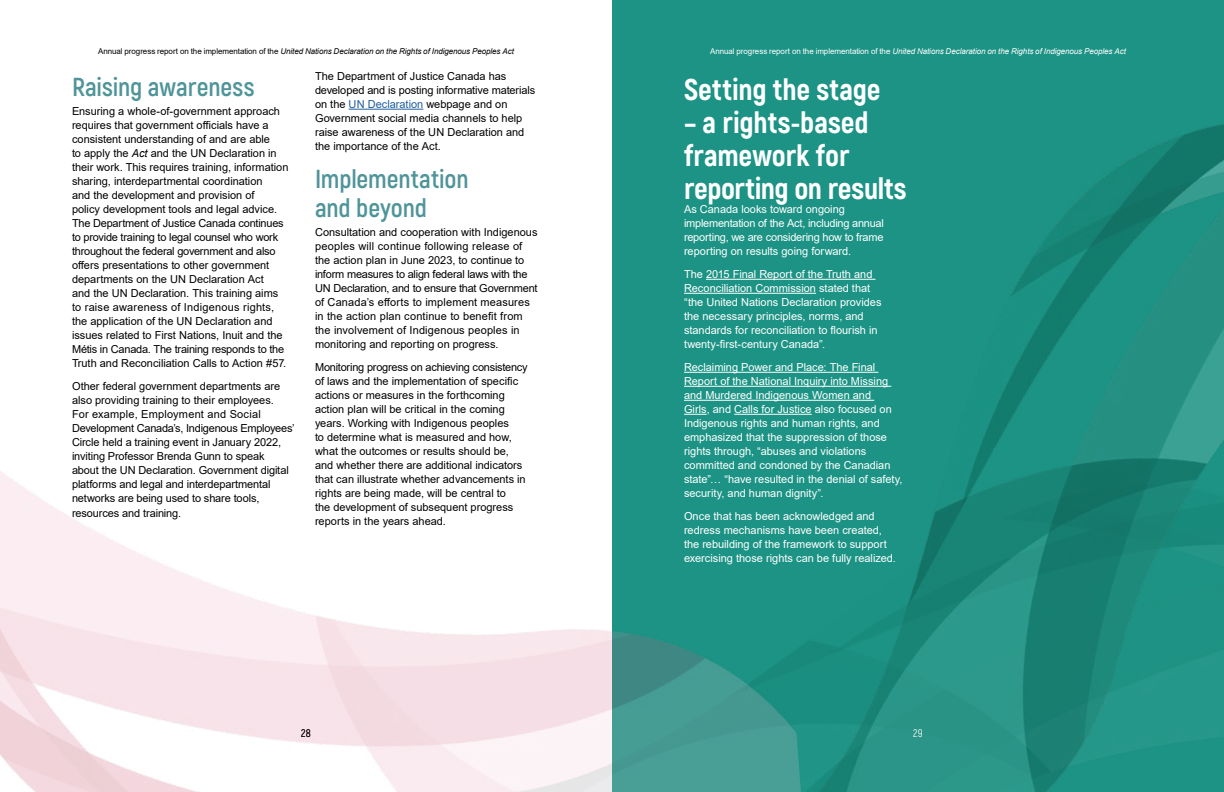
<style>
.page{position:relative;width:1224px;height:792px;background:#fff}
.page>*{position:absolute;margin:0;border:0;box-sizing:border-box;transform-origin:0 0}
.t1{font:800 30px/33px "Akrobat";letter-spacing:-.005em;color:#fff}
.t2{font:700 26px/29px "Akrobat";letter-spacing:-.005em;color:#4f9499}
.t3{font:11px/14px "Arial";letter-spacing:-.005em;color:#000}
.t4{font:11px/14px "Arial";color:#fff}
.t5{font:11px "Akrobat";color:#000}
.t6{font:11px "Akrobat";color:#fff}
.t7{font:italic 8px "Arial";letter-spacing:-.01em;color:#000}
.t8{font:italic 8px "Arial";letter-spacing:-.01em;color:#fff}
.s1{font-style:normal}
.s2{font-style:italic}
.s3{color:#215e9e}
</style>
<div class="page">
<div style="left:612px;top:0;width:612px;height:792px;background:#1c9385"></div>
<img style="left:756px;top:124px;width:468px;height:668px">
<img style="left:0;top:349px;width:801px;height:443px">
<hr style="left:349px;top:109px;width:74px;height:1px;background:#215e9e">
<hr style="left:706px;top:279px;width:170px;height:1px;background:#fff">
<hr style="left:684px;top:293px;width:132px;height:1px;background:#fff">
<hr style="left:684px;top:372px;width:194px;height:1px;background:#fff">
<hr style="left:684px;top:386px;width:207px;height:1px;background:#fff">
<hr style="left:684px;top:400px;width:190px;height:1px;background:#fff">
<svg style="left:684px;top:414px;width:23px;height:1px"></svg>
<hr style="left:734px;top:414px;width:78px;height:1px;background:#fff">
<p class="t7" style="left:98px;top:46px;width:417px"><span class="s1">Annual progress report on the implementation of the</span> United Nations Declaration on the Rights of Indigenous Peoples Act</p>
<h2 class="t2" style="left:72px;top:73px;width:184px">Raising awareness</h2>
<p class="t3" style="left:72px;top:104px;width:218px">Ensuring a whole-of-government approach requires that government officials have a consistent understanding of and are able<br>to apply the <span class="s2">Act</span> and the UN Declaration in their work. This requires training, information sharing, interdepartmental coordination<br>and the development and provision of<br>policy development tools and legal advice.<br>The Department of Justice Canada continues to provide training to legal counsel who work throughout the federal government and also offers presentations to other government departments on the UN Declaration Act<br>and the UN Declaration. This training aims to raise awareness of Indigenous rights, the application of the UN Declaration and issues related to First Nations, Inuit and the Métis in Canada. The training responds to the Truth and Reconciliation Calls to Action #57.</p>
<p class="t3" style="left:72px;top:379px;width:224px">Other federal government departments are also providing training to their employees.<br>For example, Employment and Social Development Canada’s, Indigenous Employees’ Circle held a training event in January 2022, inviting Professor Brenda Gunn to speak<br>about the UN Declaration. Government digital platforms and legal and interdepartmental networks are being used to share tools, resources and training.</p>
<p class="t3" style="left:315px;top:69px;width:222px">The Department of Justice Canada has developed and is posting informative materials on the <span class="s3">UN Declaration</span> webpage and on Government social media channels to help raise awareness of the UN Declaration and the importance of the Act.</p>
<h2 class="t2" style="left:315px;top:164px;width:155px">Implementation and beyond</h2>
<p class="t3" style="left:315px;top:225px;width:224px">Consultation and cooperation with Indigenous peoples will continue following release of the action plan in June 2023, to continue to inform measures to align federal laws with the UN Declaration, and to ensure that Government of Canada’s efforts to implement measures in the action plan continue to benefit from the involvement of Indigenous peoples in monitoring and reporting on progress.</p>
<p class="t3" style="left:315px;top:360px;width:214px">Monitoring progress on achieving consistency of laws and the implementation of specific actions or measures in the forthcoming action plan will be critical in the coming years. Working with Indigenous peoples<br>to determine what is measured and how, what the outcomes or results should be, and whether there are additional indicators that can illustrate whether advancements in rights are being made, will be central to<br>the development of subsequent progress reports in the years ahead.</p>
<p class="t5" style="left:301px;top:727px;width:11px">28</p>
<p class="t8" style="left:710px;top:46px;width:417px"><span class="s1">Annual progress report on the implementation of the</span> United Nations Declaration on the Rights of Indigenous Peoples Act</p>
<h1 class="t1" style="left:684px;top:73px;width:198px">Setting the stage</h1>
<h1 class="t1" style="left:684px;top:106px;width:224px">– a rights-based framework for reporting on results</h1>
<p class="t4" style="left:684px;top:202px;width:201px">As Canada looks toward ongoing implementation of the Act, including annual reporting, we are considering how to frame reporting on results going forward.</p>
<p class="t4" style="left:684px;top:267px;width:199px">The 2015 Final Report of the Truth and Reconciliation Commission stated that “the United Nations Declaration provides the necessary principles, norms, and standards for reconciliation to flourish in twenty-first-century Canada”.</p>
<p class="t4" style="left:684px;top:360px;width:220px">Reclaiming Power and Place: The Final Report of the National Inquiry into Missing and Murdered Indigenous Women and<br>Girls, and Calls for Justice also focused on Indigenous rights and human rights, and emphasized that the suppression of those rights through, “abuses and violations committed and condoned by the Canadian state”… “have resulted in the denial of safety, security, and human dignity”.</p>
<p class="t4" style="left:684px;top:509px;width:213px">Once that has been acknowledged and redress mechanisms have been created, the rebuilding of the framework to support exercising those rights can be fully realized.</p>
<p class="t6" style="left:913px;top:727px;width:11px">29</p>
</div>
